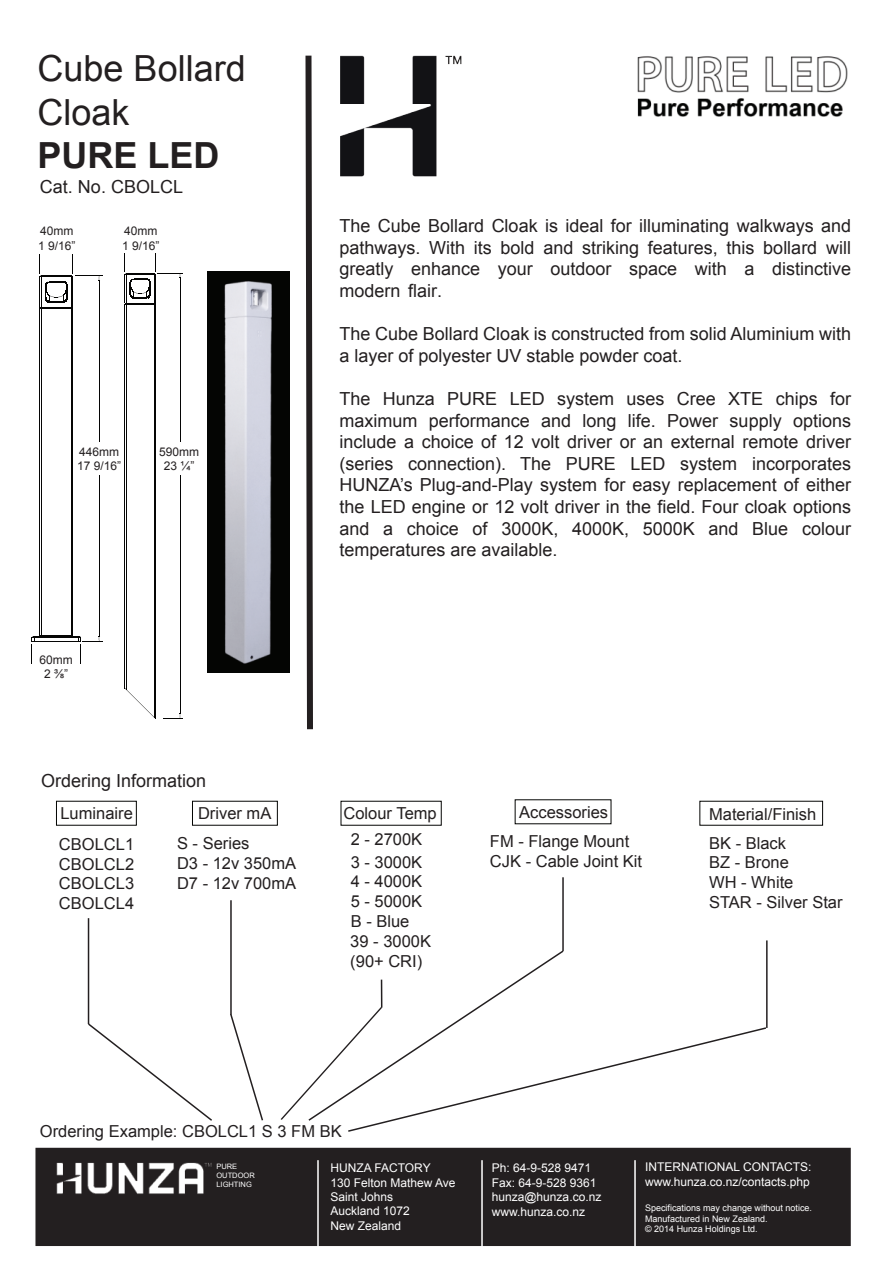
<style>
.page{position:relative;width:893px;height:1263px;background:#fff}
.page>*{position:absolute;margin:0;border:0;box-sizing:border-box;transform-origin:0 0}
.t1{font:36px/43.2px "Arial";color:#231f20}
.t2{font:700 36px "Arial";color:#231f20}
.t3{font:18px/21.6px "Arial";color:#231f20;text-align:justify}
.t4{font:16.5px/19.8px "Arial";color:#231f20}
.t5{font:12px/14.4px "Arial";color:#fff}
.t6{font:12px/14.4px "Arial";color:#231f20}
.t7{font:9px/10.8px "Arial";color:#fff}
.t8{font:7.35px/8.9px "Arial";color:#fff}
</style>
<div class="page">
<svg style="left:305px;top:55px;width:8px;height:675px;background:#5a5757"></svg>
<img style="left:340px;top:55px;width:122px;height:122px">
<img style="left:637px;top:56px;width:211px;height:61px">
<svg style="left:348px;top:1027px;width:418px;height:105px"></svg>
<hr style="left:766px;top:940px;width:2px;height:88px;background:#231f20">
<hr style="left:562px;top:877px;width:2px;height:74px;background:#231f20">
<svg style="left:280px;top:949px;width:285px;height:173px"></svg>
<svg style="left:230px;top:1014px;width:33px;height:107px"></svg>
<hr style="left:230px;top:900px;width:2px;height:114px;background:#231f20">
<svg style="left:87px;top:1022px;width:125px;height:99px"></svg>
<hr style="left:88px;top:918px;width:1px;height:106px;background:#231f20">
<div style="left:35px;top:1148px;width:816px;height:98px;background:#231f20"></div>
<img style="left:56px;top:1162px;width:156px;height:32px">
<hr style="left:317px;top:1160px;width:2px;height:103px;background:#fff">
<hr style="left:481px;top:1160px;width:2px;height:103px;background:#fff">
<hr style="left:634px;top:1160px;width:2px;height:103px;background:#fff">
<hr style="left:41px;top:309px;width:1px;height:327px;background:#050504">
<hr style="left:71px;top:309px;width:1px;height:327px;background:#050504">
<hr style="left:41px;top:636px;width:30px;height:1px;background:#050504">
<hr style="left:34px;top:637px;width:44px;height:1px;background:#050504">
<hr style="left:34px;top:641px;width:44px;height:1px;background:#050504">
<hr style="left:72px;top:309px;width:1px;height:327px;background:#050504">
<hr style="left:40px;top:309px;width:1px;height:327px;background:#050504">
<hr style="left:99px;top:280px;width:1px;height:162px;background:#050504">
<hr style="left:99px;top:476px;width:1px;height:160px;background:#050504">
<svg style="left:40px;top:254px;width:62px;height:55px"></svg>
<svg style="left:71px;top:636px;width:31px;height:28px"></svg>
<svg style="left:31px;top:636px;width:10px;height:28px"></svg>
<hr style="left:154px;top:304px;width:1px;height:413px;background:#050504">
<hr style="left:155px;top:304px;width:1px;height:414px;background:#050504">
<hr style="left:180px;top:278px;width:1px;height:164px;background:#050504">
<svg style="left:164px;top:714px;width:19px;height:5px"></svg>
<hr style="left:180px;top:476px;width:1px;height:238px;background:#050504">
<svg style="left:125px;top:253px;width:58px;height:52px"></svg>
<hr style="left:125px;top:304px;width:1px;height:384px;background:#050504">
<hr style="left:126px;top:304px;width:1px;height:385px;background:#050504">
<svg style="left:125px;top:688px;width:31px;height:31px"></svg>
<img style="left:207px;top:272px;width:82px;height:400px">
<h1 class="t1" style="left:38px;top:48px;width:210px">Cube Bollard<br>Cloak</h1>
<h1 class="t2" style="left:38px;top:131px;width:184px">PURE LED</h1>
<p class="t3" style="left:40px;top:176px;width:145px">Cat. No. CBOLCL</p>
<p class="t6" style="left:38px;top:224px;width:39px">40mm<br>1 9/16”</p>
<p class="t6" style="left:122px;top:224px;width:39px">40mm<br>1 9/16”</p>
<p class="t6" style="left:77px;top:445px;width:46px">446mm<br>17 9/16”</p>
<p class="t6" style="left:159px;top:445px;width:42px;text-align:center">590mm<br>23 ¼”</p>
<p class="t6" style="left:40px;top:652px;width:35px;text-align:center">60mm<br>2 ⅜”</p>
<p class="t3" style="left:339px;top:215px;width:513px">The Cube Bollard Cloak is ideal for illuminating walkways and pathways. With its bold and striking features, this bollard will greatly enhance your outdoor space with a distinctive modern flair.</p>
<p class="t3" style="left:339px;top:323px;width:513px">The Cube Bollard Cloak is constructed from solid Aluminium with a layer of polyester UV stable powder coat.</p>
<p class="t3" style="left:339px;top:388px;width:513px">The Hunza PURE LED system uses Cree XTE chips for maximum performance and long life. Power supply options include a choice of 12 volt driver or an external remote driver (series connection). The PURE LED system incorporates HUNZA’s Plug-and-Play system for easy replacement of either the LED engine or 12 volt driver in the field. Four cloak options and a choice of 3000K, 4000K, 5000K and Blue colour temperatures are available.</p>
<p class="t3" style="left:41px;top:770px;width:167px">Ordering Information</p>
<p class="t4" style="left:60px;top:803px;width:74px">Luminaire</p>
<p class="t4" style="left:198px;top:803px;width:75px">Driver mA</p>
<p class="t4" style="left:343px;top:803px;width:95px">Colour Temp</p>
<p class="t4" style="left:519px;top:802px;width:90px">Accessories</p>
<p class="t4" style="left:709px;top:804px;width:109px">Material/Finish</p>
<p class="t4" style="left:59px;top:834px;width:77px;text-align:justify">CBOLCL1<br>CBOLCL2<br>CBOLCL3<br>CBOLCL4</p>
<p class="t4" style="left:177px;top:834px;width:121px">S - Series<br>D3 - 12v 350mA<br>D7 - 12v 700mA</p>
<p class="t4" style="left:351px;top:829px;width:73px">2 - 2700K</p>
<p class="t4" style="left:350px;top:852px;width:82px">3 - 3000K<br>4 - 4000K<br>5 - 5000K<br>B - Blue<br>39 - 3000K (90+ CRI)</p>
<p class="t4" style="left:490px;top:832px;width:154px">FM - Flange Mount<br>CJK - Cable Joint Kit</p>
<p class="t4" style="left:40px;top:1121px;width:303px">Ordering Example: CBOLCL1 S 3 FM BK</p>
<p class="t4" style="left:709px;top:833px;width:135px">BK - Black<br>BZ - Brone<br>WH - White<br>STAR - Silver Star</p>
<p class="t8" style="left:216px;top:1162px;width:40px">PURE<br>OUTDOOR<br>LIGHTING</p>
<p class="t5" style="left:330px;top:1161px;width:127px">HUNZA FACTORY<br>130 Felton Mathew Ave<br>Saint Johns<br>Auckland 1072<br>New Zealand</p>
<p class="t5" style="left:492px;top:1161px;width:111px">Ph: 64-9-528 9471<br>Fax: 64-9-528 9361 hunza@hunza.co.nz www.hunza.co.nz</p>
<p class="t5" style="left:645px;top:1160px;width:168px">INTERNATIONAL CONTACTS: www.hunza.co.nz/contacts.php</p>
<p class="t7" style="left:645px;top:1202px;width:169px">Specifications may change without notice.<br>Manufactured in New Zealand.<br>© 2014 Hunza Holdings Ltd.</p>
</div>
